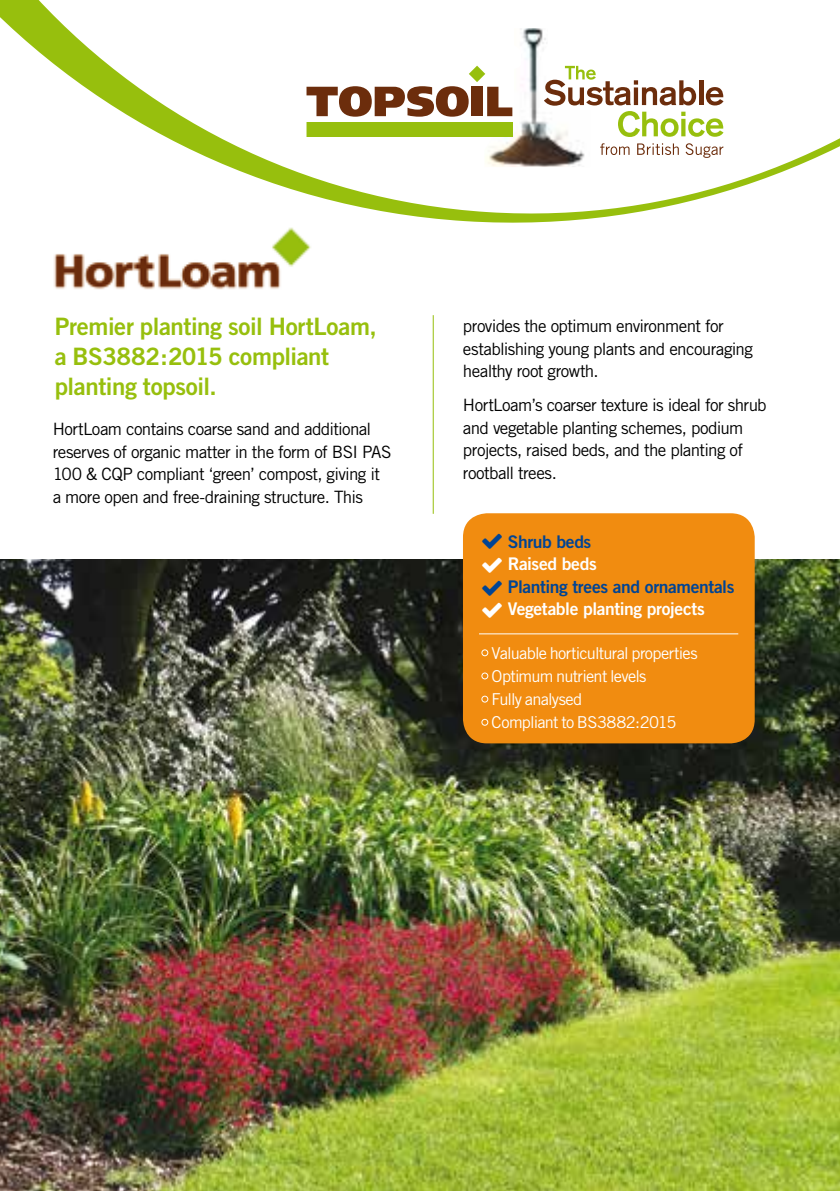
<style>
.page{position:relative;width:840px;height:1191px;background:#fff}
.page>*{position:absolute;margin:0;border:0;box-sizing:border-box;transform-origin:0 0}
.t1{font:24px/30px "Trade Gothic Bold Two";letter-spacing:-.015em;color:#97bf0d}
.t2{font:17.4px "Trade Gothic Bold Two";letter-spacing:-.025em;color:#004494}
.t3{font:17.4px "Trade Gothic Bold Two";letter-spacing:-.02em;color:#fff}
.t4{font:17px/22.6px "Trade Gothic";letter-spacing:-.035em;color:#000}
.t5{font:16.4px/23.2px "Trade Gothic";letter-spacing:-.045em;color:#fff}
</style>
<div class="page">
<img style="left:0;top:559px;width:839px;height:632px">
<svg style="left:0;top:0;width:839px;height:223px"></svg>
<img style="left:54px;top:227px;width:257px;height:63px">
<hr style="left:432px;top:315px;width:1px;height:199px;background:#97bf0d">
<svg style="left:306px;top:66px;width:178px;height:51px"></svg>
<img style="left:484px;top:28px;width:105px;height:139px">
<div style="left:306px;top:122px;width:206px;height:15px;background:#97bf0d"></div>
<svg style="left:599px;top:143px;width:30px;height:12px"></svg>
<svg style="left:636px;top:143px;width:42px;height:12px"></svg>
<svg style="left:685px;top:143px;width:38px;height:15px"></svg>
<svg style="left:543px;top:66px;width:180px;height:71px"></svg>
<div style="left:462px;top:513px;width:292px;height:230px;background:#f18c10;border-radius:24px"></div>
<div style="left:481px;top:649px;width:7px;height:7px;border:1px solid #fff;border-radius:50%"></div>
<div style="left:481px;top:672px;width:7px;height:7px;border:1px solid #fff;border-radius:50%"></div>
<div style="left:481px;top:696px;width:7px;height:6px;border:1px solid #fff;border-radius:50%"></div>
<div style="left:481px;top:719px;width:7px;height:6px;border:1px solid #fff;border-radius:50%"></div>
<hr style="left:478px;top:633px;width:259px;height:1px;background:#fff">
<h1 class="t1" style="left:55px;top:311px;width:323px">Premier planting soil HortLoam, a BS3882:2015 compliant planting topsoil.</h1>
<p class="t4" style="left:462px;top:315px;width:291px">provides the optimum environment for establishing young plants and encouraging healthy root growth.</p>
<p class="t4" style="left:462px;top:394px;width:305px">HortLoam’s coarser texture is ideal for shrub and vegetable planting schemes, podium projects, raised beds, and the planting of rootball trees.</p>
<p class="t4" style="left:53px;top:418px;width:340px">HortLoam contains coarse sand and additional reserves of organic matter in the form of BSI PAS 100 &amp; CQP compliant ‘green’ compost, giving it a more open and free-draining structure. This</p>
<p class="t2" style="left:507px;top:531px;width:85px">Shrub beds</p>
<p class="t3" style="left:507px;top:553px;width:90px">Raised beds</p>
<p class="t2" style="left:507px;top:575px;width:228px">Planting trees and ornamentals</p>
<p class="t3" style="left:507px;top:598px;width:198px">Vegetable planting projects</p>
<p class="t5" style="left:491px;top:641px;width:207px">Valuable horticultural properties<br>Optimum nutrient levels<br>Fully analysed<br>Compliant to BS3882:2015</p>
</div>
